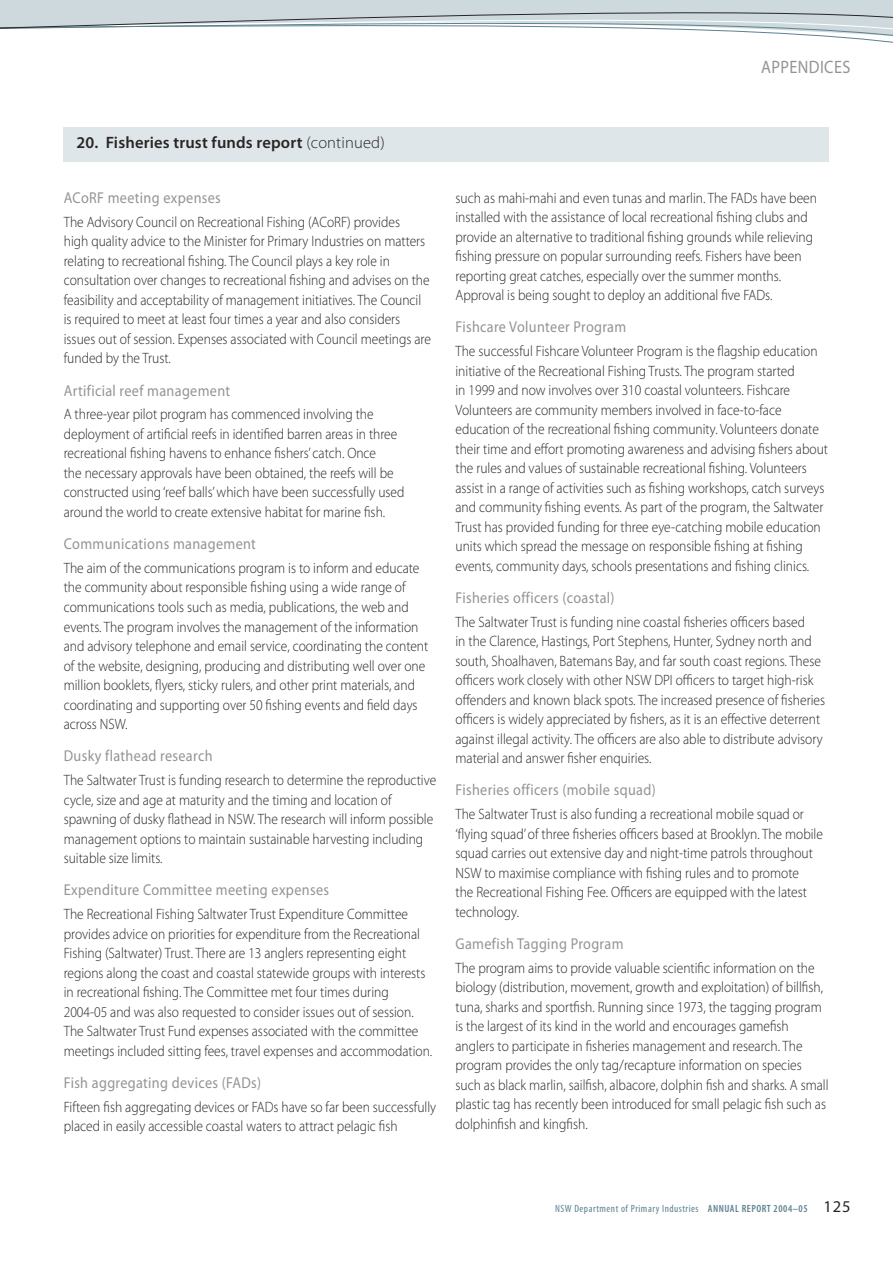
<style>
.page{position:relative;width:893px;height:1263px;background:#fff}
.page>*{position:absolute;margin:0;border:0;box-sizing:border-box;transform-origin:0 0}
.t1{font:18px "Myriad Pro";letter-spacing:.025em;color:#929496;scale:.9 1}
.t2{font:600 16.5px "Myriad Pro";letter-spacing:.01em;color:#282525}
.t3{font:15.75px "Myriad Pro";letter-spacing:.025em;color:#929496;scale:.9 1}
.t4{font:300 15px/19.5px "Myriad Pro";color:#282525;scale:.9 1}
.t5{font:condensed 10.5px "Myriad Pro";letter-spacing:.05em;color:#5d828f}
.s1{font-weight:300}
.s2{font-weight:600}
.s3{font-stretch:normal;font-size:16.5px;color:#282525}
</style>
<div class="page">
<svg style="left:0;top:0;width:893px;height:43px"></svg>
<div style="left:64px;top:128px;width:765px;height:34px;background:#dfe6e9"></div>
<p class="t1" style="left:761px;top:57px;width:101px">APPENDICES</p>
<p class="t2" style="left:77px;top:134px;width:310px">20. Fisheries trust funds report <span class="s1">(continued)</span></p>
<p class="t3" style="left:64px;top:189px;width:176px">ACoRF meeting expenses</p>
<p class="t4" style="left:64px;top:212px;width:409px">The Advisory Council on Recreational Fishing (ACoRF) provides<br>high quality advice to the Minister for Primary Industries on matters relating to recreational fishing. The Council plays a key role in consultation over changes to recreational fishing and advises on the feasibility and acceptability of management initiatives. The Council is required to meet at least four times a year and also considers issues out of session. Expenses associated with Council meetings are funded by the Trust.</p>
<p class="t3" style="left:64px;top:382px;width:186px">Artificial reef management</p>
<p class="t4" style="left:64px;top:405px;width:380px">A three-year pilot program has commenced involving the deployment of artificial reefs in identified barren areas in three recreational fishing havens to enhance fishers’ catch. Once<br>the necessary approvals have been obtained, the reefs will be constructed using ‘reef balls’ which have been successfully used around the world to create extensive habitat for marine fish.</p>
<p class="t3" style="left:64px;top:535px;width:215px">Communications management</p>
<p class="t4" style="left:64px;top:558px;width:407px">The aim of the communications program is to inform and educate the community about responsible fishing using a wide range of communications tools such as media, publications, the web and events. The program involves the management of the information and advisory telephone and email service, coordinating the content of the website, designing, producing and distributing well over one million booklets, flyers, sticky rulers, and other print materials, and coordinating and supporting over 50 fishing events and field days across NSW.</p>
<p class="t3" style="left:64px;top:747px;width:167px">Dusky flathead research</p>
<p class="t4" style="left:64px;top:770px;width:415px">The Saltwater Trust is funding research to determine the reproductive cycle, size and age at maturity and the timing and location of spawning of dusky flathead in NSW. The research will inform possible management options to maintain sustainable harvesting including suitable size limits.</p>
<p class="t3" style="left:64px;top:881px;width:296px">Expenditure Committee meeting expenses</p>
<p class="t4" style="left:64px;top:904px;width:411px">The Recreational Fishing Saltwater Trust Expenditure Committee provides advice on priorities for expenditure from the Recreational Fishing (Saltwater) Trust. There are 13 anglers representing eight regions along the coast and coastal statewide groups with interests in recreational fishing. The Committee met four times during 2004-05 and was also requested to consider issues out of session.<br>The Saltwater Trust Fund expenses associated with the committee meetings included sitting fees, travel expenses and accommodation.</p>
<p class="t3" style="left:64px;top:1074px;width:221px">Fish aggregating devices (FADs)</p>
<p class="t4" style="left:64px;top:1097px;width:415px">Fifteen fish aggregating devices or FADs have so far been successfully placed in easily accessible coastal waters to attract pelagic fish</p>
<p class="t4" style="left:455px;top:188px;width:403px">such as mahi-mahi and even tunas and marlin. The FADs have been installed with the assistance of local recreational fishing clubs and provide an alternative to traditional fishing grounds while relieving fishing pressure on popular surrounding reefs. Fishers have been reporting great catches, especially over the summer months.<br>Approval is being sought to deploy an additional five FADs.</p>
<p class="t3" style="left:455px;top:318px;width:191px">Fishcare Volunteer Program</p>
<p class="t4" style="left:455px;top:342px;width:415px">The successful Fishcare Volunteer Program is the flagship education initiative of the Recreational Fishing Trusts. The program started<br>in 1999 and now involves over 310 coastal volunteers. Fishcare Volunteers are community members involved in face-to-face education of the recreational fishing community. Volunteers donate their time and effort promoting awareness and advising fishers about the rules and values of sustainable recreational fishing. Volunteers assist in a range of activities such as fishing workshops, catch surveys and community fishing events. As part of the program, the Saltwater Trust has provided funding for three eye-catching mobile education units which spread the message on responsible fishing at fishing events, community days, schools presentations and fishing clinics.</p>
<p class="t3" style="left:455px;top:589px;width:178px">Fisheries officers (coastal)</p>
<p class="t4" style="left:455px;top:612px;width:412px">The Saltwater Trust is funding nine coastal fisheries officers based<br>in the Clarence, Hastings, Port Stephens, Hunter, Sydney north and south, Shoalhaven, Batemans Bay, and far south coast regions. These officers work closely with other NSW DPI officers to target high-risk offenders and known black spots. The increased presence of fisheries officers is widely appreciated by fishers, as it is an effective deterrent against illegal activity. The officers are also able to distribute advisory material and answer fisher enquiries.</p>
<p class="t3" style="left:455px;top:781px;width:224px">Fisheries officers (mobile squad)</p>
<p class="t4" style="left:455px;top:805px;width:410px">The Saltwater Trust is also funding a recreational mobile squad or ‘flying squad’ of three fisheries officers based at Brooklyn. The mobile squad carries out extensive day and night-time patrols throughout NSW to maximise compliance with fishing rules and to promote<br>the Recreational Fishing Fee. Officers are equipped with the latest technology.</p>
<p class="t3" style="left:455px;top:935px;width:188px">Gamefish Tagging Program</p>
<p class="t4" style="left:455px;top:958px;width:416px">The program aims to provide valuable scientific information on the biology (distribution, movement, growth and exploitation) of billfish, tuna, sharks and sportfish. Running since 1973, the tagging program is the largest of its kind in the world and encourages gamefish anglers to participate in fisheries management and research. The program provides the only tag/recapture information on species such as black marlin, sailfish, albacore, dolphin fish and sharks. A small plastic tag has recently been introduced for small pelagic fish such as dolphinfish and kingfish.</p>
<p class="t5" style="left:555px;top:1202px;width:297px">NSW Department of Primary Industries <span class="s2">ANNUAL REPORT 2004–05</span> <span class="s3">125</span></p>
</div>
